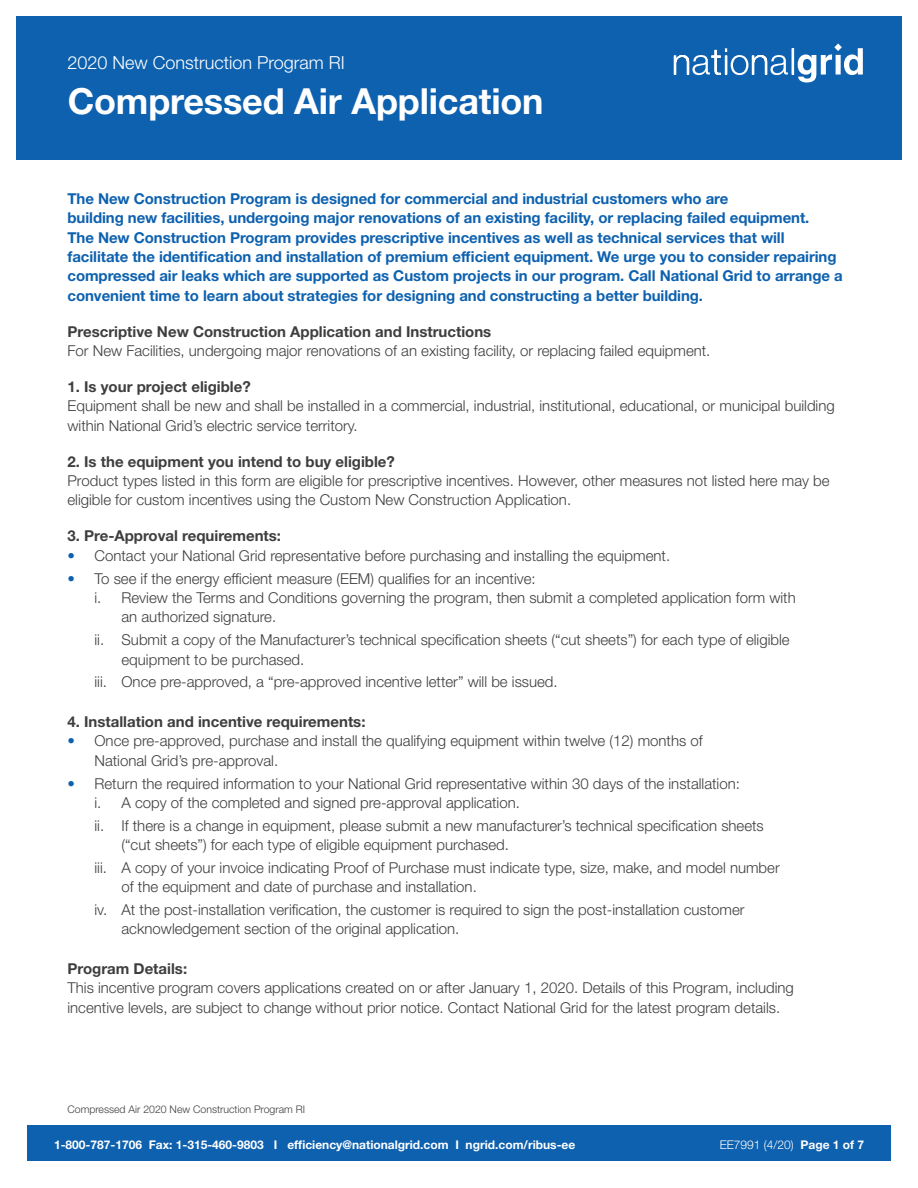
<style>
.page{position:relative;width:918px;height:1188px;background:#fff}
.page>*{position:absolute;margin:0;border:0;box-sizing:border-box;transform-origin:0 0}
.t1{font:700 36px "Helvetica Neue LT Std";letter-spacing:-.005em;color:#fff}
.t2{font:300 18px "Helvetica Neue LT Std";color:#fff}
.t3{font:300 15px/19.4px "Helvetica Neue LT Std";color:#3e3e3f}
.t4{font:700 15px/19.4px "Helvetica Neue LT Std";letter-spacing:-.005em;color:#0d61af}
.t5{font:700 15px "Helvetica Neue LT Std";color:#3e3e3f}
.t6{font:700 12px "Helvetica Neue LT Std";color:#fff}
.t7{font:300 12px "Helvetica Neue LT Std";color:#fff}
.t8{font:300 10.5px "Helvetica Neue LT Std";color:#3e3e3f}
.s1{color:#0d61af}
.s2{font-weight:700}
</style>
<div class="page">
<div style="left:16px;top:16px;width:886px;height:144px;background:#0d61af"></div>
<svg style="left:674px;top:44px;width:189px;height:39px"></svg>
<div style="left:27px;top:1125px;width:864px;height:36px;background:#0d61af"></div>
<p class="t2" style="left:68px;top:51px;width:279px">2020 New Construction Program RI</p>
<h1 class="t1" style="left:68px;top:79px;width:477px">Compressed Air Application</h1>
<p class="t4" style="left:68px;top:189px;width:777px">The New Construction Program is designed for commercial and industrial customers who are<br>building new facilities, undergoing major renovations of an existing facility, or replacing failed equipment.<br>The New Construction Program provides prescriptive incentives as well as technical services that will facilitate the identification and installation of premium efficient equipment. We urge you to consider repairing compressed air leaks which are supported as Custom projects in our program. Call National Grid to arrange a convenient time to learn about strategies for designing and constructing a better building.</p>
<p class="t5" style="left:68px;top:322px;width:425px">Prescriptive New Construction Application and Instructions</p>
<p class="t3" style="left:68px;top:341px;width:644px">For New Facilities, undergoing major renovations of an existing facility, or replacing failed equipment.</p>
<p class="t5" style="left:68px;top:377px;width:185px">1. Is your project eligible?</p>
<p class="t3" style="left:68px;top:396px;width:769px">Equipment shall be new and shall be installed in a commercial, industrial, institutional, educational, or municipal building within National Grid’s electric service territory.</p>
<p class="t5" style="left:68px;top:452px;width:329px">2. Is the equipment you intend to buy eligible?</p>
<p class="t3" style="left:68px;top:471px;width:764px">Product types listed in this form are eligible for prescriptive incentives. However, other measures not listed here may be eligible for custom incentives using the Custom New Construction Application.</p>
<p class="t5" style="left:68px;top:527px;width:215px">3. Pre-Approval requirements:</p>
<p class="t3" style="left:68px;top:545px;width:604px"><span class="s1">•</span> Contact your National Grid representative before purchasing and installing the equipment.</p>
<p class="t3" style="left:68px;top:568px;width:470px"><span class="s1">•</span> To see if the energy efficient measure (EEM) qualifies for an incentive:</p>
<p class="t3" style="left:94px;top:588px;width:703px">i. Review the Terms and Conditions governing the program, then submit a completed application form with</p>
<p class="t3" style="left:122px;top:607px;width:156px">an authorized signature.</p>
<p class="t3" style="left:122px;top:630px;width:670px;text-indent:-27px">ii. Submit a copy of the Manufacturer’s technical specification sheets (“cut sheets”) for each type of eligible equipment to be purchased.</p>
<p class="t3" style="left:94px;top:672px;width:465px">iii. Once pre-approved, a “pre-approved incentive letter” will be issued.</p>
<p class="t5" style="left:68px;top:712px;width:300px">4. Installation and incentive requirements:</p>
<p class="t3" style="left:94px;top:731px;width:610px;text-indent:-27px"><span class="s1">•</span> Once pre-approved, purchase and install the qualifying equipment within twelve (12) months of<br>National Grid’s pre-approval.</p>
<p class="t3" style="left:94px;top:773px;width:647px;text-indent:-27px"><span class="s1">•</span> Return the required information to your National Grid representative within 30 days of the installation: i. A copy of the completed and signed pre-approval application.</p>
<p class="t3" style="left:122px;top:815px;width:644px;text-indent:-27px">ii. If there is a change in equipment, please submit a new manufacturer’s technical specification sheets (“cut sheets”) for each type of eligible equipment purchased.</p>
<p class="t3" style="left:122px;top:858px;width:660px;text-indent:-27px">iii. A copy of your invoice indicating Proof of Purchase must indicate type, size, make, and model number of the equipment and date of purchase and installation.</p>
<p class="t3" style="left:122px;top:900px;width:625px;text-indent:-27px">iv. At the post-installation verification, the customer is required to sign the post-installation customer acknowledgement section of the original application.</p>
<p class="t5" style="left:68px;top:959px;width:121px">Program Details:</p>
<p class="t3" style="left:68px;top:978px;width:728px">This incentive program covers applications created on or after January 1, 2020. Details of this Program, including incentive levels, are subject to change without prior notice. Contact National Grid for the latest program details.</p>
<p class="t8" style="left:68px;top:1103px;width:239px">Compressed Air 2020 New Construction Program RI</p>
<p class="t6" style="left:54px;top:1137px;width:523px">1-800-787-1706 Fax: 1-315-460-9803 I efficiency@nationalgrid.com I ngrid.com/ribus-ee</p>
<p class="t7" style="left:720px;top:1137px;width:146px">EE7991 (4/20) <span class="s2">Page 1 of 7</span></p>
</div>
